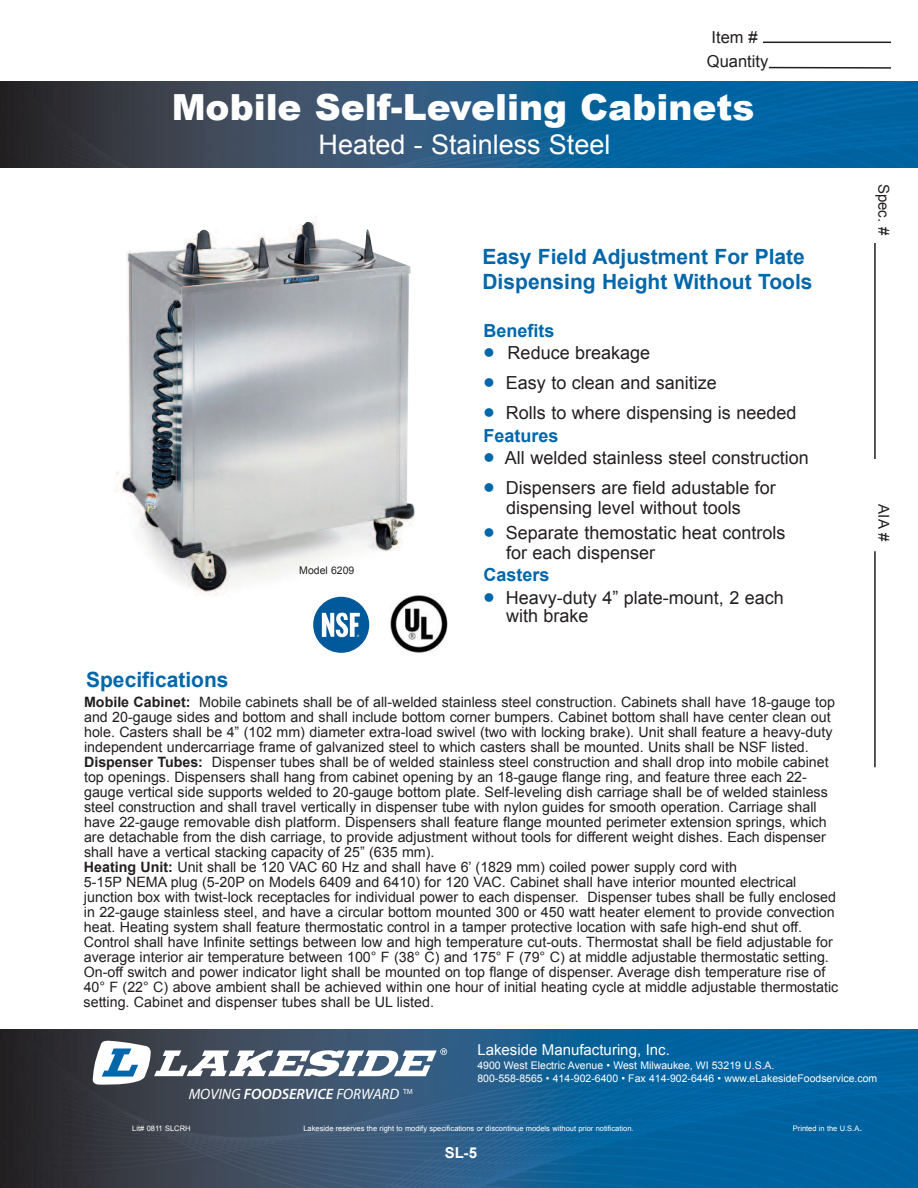
<style>
.page{position:relative;width:918px;height:1188px;background:#fff}
.page>*{position:absolute;margin:0;border:0;box-sizing:border-box;transform-origin:0 0}
.t1{font:900 36px "Arial";color:#fff}
.t2{font:27px "Arial";color:#fff}
.t3{font:700 21px/25.2px "Arial";color:#0067ab}
.t4{font:18px/19.5px "Arial";color:#231f20}
.t5{font:700 18px "Arial";color:#0067ab}
.t6{font:16.5px/24.5px "Arial";color:#231f20}
.t7{font:italic 15px "Myriad Pro";color:#fff}
.t8{font:15px "Arial";color:#fff}
.t9{font:15px "Arial";color:#231f20}
.t10{font:700 15px "Arial";color:#fff}
.t11{font:14.25px/15px "Arial";color:#231f20}
.t12{font:10.5px/12.6px "Arial";color:#fff}
.t13{font:10.5px "Arial";color:#231f20}
.t14{font:7.5px "Arial";color:#fff}
.s1{color:#0067ab}
.s2{font-weight:700;color:#0067ab}
.s3{font-weight:700}
.s4{font-weight:600}
.s5{font-size:10.5px}
</style>
<div class="page">
<img style="left:0;top:82px;width:918px;height:86px">
<img style="left:116px;top:215px;width:299px;height:381px">
<hr style="left:874px;top:243px;width:2px;height:216px;background:#231f20">
<hr style="left:874px;top:551px;width:2px;height:216px;background:#231f20">
<div style="left:310px;top:595px;width:64px;height:60px;background:#fff"></div>
<div style="left:313px;top:597px;width:56px;height:56px;background:#00599b;border-radius:50%"></div>
<svg style="left:322px;top:613px;width:38px;height:24px"></svg>
<hr style="left:763px;top:42px;width:128px;height:1px;background:#231f20">
<hr style="left:769px;top:67px;width:122px;height:2px;background:#231f20">
<img style="left:0;top:1030px;width:918px;height:158px">
<svg style="left:93px;top:1041px;width:354px;height:44px"></svg>
<div style="left:387px;top:595px;width:65px;height:60px;background:#fff"></div>
<img style="left:390px;top:595px;width:58px;height:58px">
<p class="t6" style="left:707px;top:25px;width:63px">Item #<br>Quantity</p>
<h1 class="t1" style="left:172px;top:80px;width:584px">Mobile Self-Leveling Cabinets</h1>
<h2 class="t2" style="left:319px;top:129px;width:293px">Heated - Stainless Steel</h2>
<h3 class="t3" style="left:86px;top:667px;width:144px">Specifications</h3>
<p class="t13" style="left:299px;top:564px;width:57px">Model 6209</p>
<h3 class="t3" style="left:482px;top:244px;width:332px">Easy Field Adjustment For Plate<br>Dispensing Height Without Tools</h3>
<p class="t5" style="left:484px;top:320px;width:73px">Benefits</p>
<p class="t4" style="left:484px;top:343px;width:168px"><span class="s1">●</span> Reduce breakage</p>
<p class="t4" style="left:484px;top:373px;width:235px"><span class="s1">●</span> Easy to clean and sanitize</p>
<p class="t4" style="left:484px;top:402px;width:314px;line-height:22.5px"><span class="s1">●</span> Rolls to where dispensing is needed<br><span class="s2">Features</span></p>
<p class="t4" style="left:484px;top:448px;width:327px"><span class="s1">●</span> All welded stainless steel construction</p>
<p class="t4" style="left:506px;top:478px;width:271px;text-indent:-22px"><span class="s1">●</span> Dispensers are field adustable for dispensing level without tools</p>
<p class="t4" style="left:506px;top:523px;width:281px;text-indent:-23px"><span class="s1">●</span> Separate themostatic heat controls for each dispenser</p>
<p class="t5" style="left:484px;top:565px;width:68px">Casters</p>
<p class="t4" style="left:506px;top:588px;width:279px;line-height:18px;text-indent:-23px"><span class="s1">●</span> Heavy-duty 4” plate-mount, 2 each with brake</p>
<p class="t11" style="left:84px;top:694px;width:756px"><span class="s3">Mobile Cabinet:</span> Mobile cabinets shall be of all-welded stainless steel construction. Cabinets shall have 18-gauge top and 20-gauge sides and bottom and shall include bottom corner bumpers. Cabinet bottom shall have center clean out hole. Casters shall be 4” (102 mm) diameter extra-load swivel (two with locking brake). Unit shall feature a heavy-duty independent undercarriage frame of galvanized steel to which casters shall be mounted. Units shall be NSF listed.<br><span class="s3">Dispenser Tubes:</span> Dispenser tubes shall be of welded stainless steel construction and shall drop into mobile cabinet top openings. Dispensers shall hang from cabinet opening by an 18-gauge flange ring, and feature three each 22- gauge vertical side supports welded to 20-gauge bottom plate. Self-leveling dish carriage shall be of welded stainless steel construction and shall travel vertically in dispenser tube with nylon guides for smooth operation. Carriage shall have 22-gauge removable dish platform. Dispensers shall feature flange mounted perimeter extension springs, which are detachable from the dish carriage, to provide adjustment without tools for different weight dishes. Each dispenser shall have a vertical stacking capacity of 25” (635 mm).<br><span class="s3">Heating Unit:</span> Unit shall be 120 VAC 60 Hz and shall have 6’ (1829 mm) coiled power supply cord with<br>5-15P NEMA plug (5-20P on Models 6409 and 6410) for 120 VAC. Cabinet shall have interior mounted electrical junction box with twist-lock receptacles for individual power to each dispenser. Dispenser tubes shall be fully enclosed in 22-gauge stainless steel, and have a circular bottom mounted 300 or 450 watt heater element to provide convection heat. Heating system shall feature thermostatic control in a tamper protective location with safe high-end shut off.<br>Control shall have Infinite settings between low and high temperature cut-outs. Thermostat shall be field adjustable for average interior air temperature between 100° F (38° C) and 175° F (79° C) at middle adjustable thermostatic setting.<br>On-off switch and power indicator light shall be mounted on top flange of dispenser. Average dish temperature rise of 40° F (22° C) above ambient shall be achieved within one hour of initial heating cycle at middle adjustable thermostatic setting. Cabinet and dispenser tubes shall be UL listed.</p>
<p class="t9" style="left:892px;top:184px;width:53px;rotate:90deg">Spec. #</p>
<p class="t9" style="left:892px;top:504px;width:38px;rotate:90deg">AIA #</p>
<p class="t7" style="left:189px;top:1089px;width:226px">MOVING <span class="s4">FOODSERVICE</span> FORWARD <sup>TM</sup></p>
<p class="t8" style="left:477px;top:1041px;width:194px">Lakeside Manufacturing, Inc.</p>
<p class="t12" style="left:477px;top:1059px;width:402px">4900 West Electric Avenue • West Milwaukee, WI 53219 U.S.A.<br>800-558-8565 • 414-902-6400 • Fax 414-902-6446 • www.eLakesideFoodservice.com</p>
<p class="t14" style="left:132px;top:1124px;width:60px">Lit# 0811 SLCRH</p>
<p class="t14" style="left:303px;top:1124px;width:332px">Lakeside reserves the right to modify specifications or discontinue models without prior notification.</p>
<p class="t14" style="left:793px;top:1124px;width:71px">Printed in the U.S.A<span class="s5">.</span></p>
<p class="t10" style="left:445px;top:1145px;width:34px">SL-5</p>
</div>
